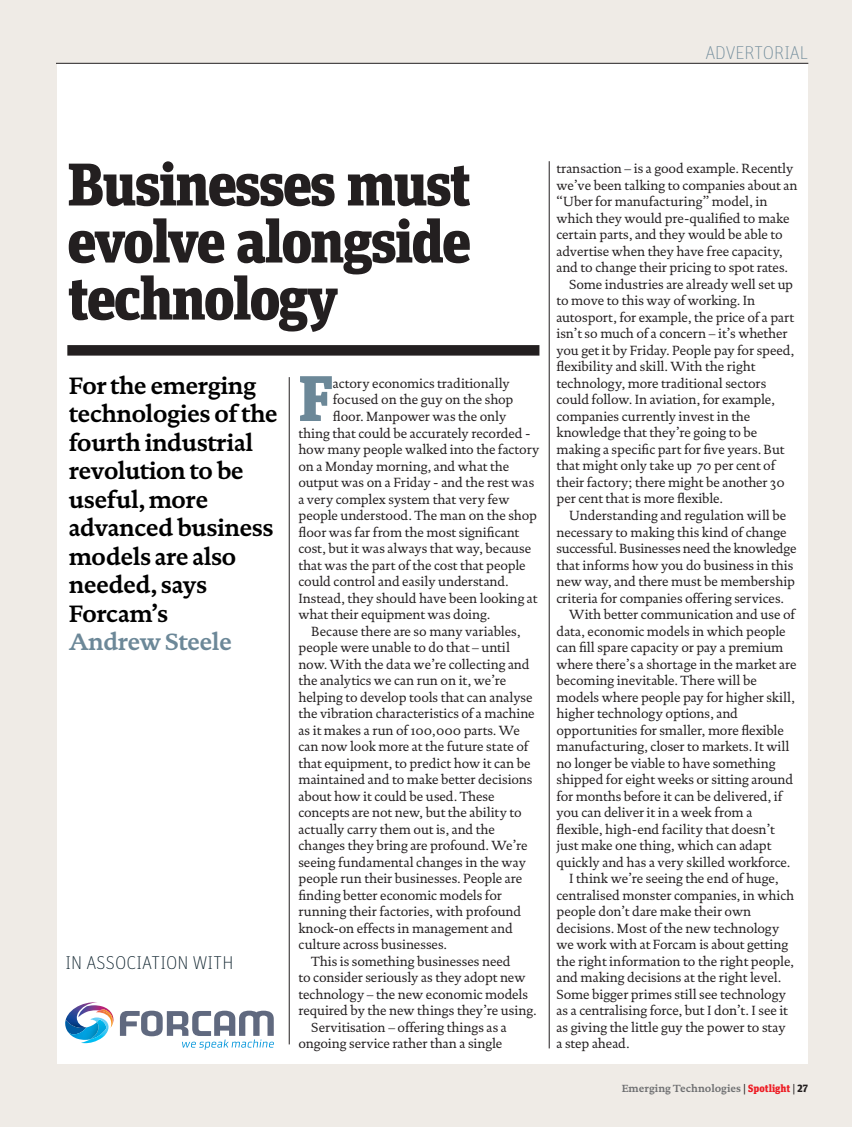
<style>
.page{position:relative;width:852px;height:1127px;background:#fff}
.page>*{position:absolute;margin:0;border:0;box-sizing:border-box;transform-origin:0 0}
.t1{font:900 64.2px "Unit Slab Pro";color:#6c8898}
.t2{font:900 60px/57px "Unit Slab Pro";letter-spacing:-.035em;color:#231f20;text-align:justify}
.t3{font:700 24px/28.5px "DTL Documenta ST";letter-spacing:-.025em;color:#000}
.t4{font:700 24px "DTL Documenta ST";letter-spacing:-.025em;color:#6c8898}
.t5{font:100 18.6px "Unit OT";letter-spacing:.005em;color:#001722}
.t6{font:100 18.6px "Unit OT";letter-spacing:-.005em;color:#6c8898}
.t7{font:13.5px "DTL Documenta ST";letter-spacing:-.005em;color:#231f20}
.t8{font:700 10.5px "DTL Documenta ST";color:#6d6e70}
.s1{font-weight:400;color:#231f20}
.s2{font-family:"Unit Slab Pro";font-weight:900;color:#ed1c24}
.s3{font-family:"Unit Slab Pro";font-weight:900;color:#231f20}
</style>
<div class="page">
<div style="left:0;top:0;width:852px;height:1126px;background:#efebe6"></div>
<div style="left:57px;top:63px;width:751px;height:1000px;background:#fff"></div>
<hr style="left:549px;top:161px;width:1px;height:887px;background:#231f20">
<div style="left:67px;top:345px;width:472px;height:10px;background:#231f20"></div>
<hr style="left:289px;top:377px;width:1px;height:667px;background:#231f20">
<hr style="left:56px;top:63px;width:752px;height:1px;background:#231f20">
<img style="left:81px;top:1002px;width:16px;height:3px">
<svg style="left:65px;top:1005px;width:209px;height:44px"></svg>
<img style="left:96px;top:1010px;width:17px;height:17px">
<h3 class="t6" style="left:705px;top:42px;width:104px">ADVERTORIAL</h3>
<h2 class="t2" style="left:67px;top:161px;width:405px">Businesses must evolve alongside technology</h2>
<p class="t7" style="left:556px;top:163px;width:238px">transaction – is a good example. Recently</p>
<p class="t7" style="left:556px;top:179px;width:242px">we’ve been talking to companies about an</p>
<p class="t7" style="left:556px;top:196px;width:212px">“Uber for manufacturing” model, in</p>
<p class="t7" style="left:556px;top:212px;width:235px">which they would pre-qualified to make</p>
<p class="t7" style="left:556px;top:229px;width:228px">certain parts, and they would be able to</p>
<p class="t7" style="left:556px;top:245px;width:228px">advertise when they have free capacity,</p>
<p class="t7" style="left:556px;top:262px;width:233px">and to change their pricing to spot rates.</p>
<p class="t7" style="left:569px;top:278px;width:225px">Some industries are already well set up</p>
<p class="t7" style="left:556px;top:295px;width:200px">to move to this way of working. In</p>
<p class="t7" style="left:556px;top:311px;width:239px">autosport, for example, the price of a part</p>
<p class="t7" style="left:556px;top:328px;width:233px">isn’t so much of a concern – it’s whether</p>
<p class="t7" style="left:556px;top:344px;width:239px">you get it by Friday. People pay for speed,</p>
<p class="t7" style="left:556px;top:361px;width:201px">flexibility and skill. With the right</p>
<p class="t7" style="left:556px;top:377px;width:211px">technology, more traditional sectors</p>
<p class="t7" style="left:556px;top:394px;width:220px">could follow. In aviation, for example,</p>
<p class="t7" style="left:556px;top:410px;width:195px">companies currently invest in the</p>
<p class="t7" style="left:556px;top:427px;width:202px">knowledge that they’re going to be</p>
<p class="t7" style="left:556px;top:443px;width:229px">making a specific part for five years. But</p>
<p class="t7" style="left:556px;top:460px;width:220px">that might only take up 70 per cent of</p>
<p class="t7" style="left:556px;top:476px;width:230px">their factory; there might be another 30</p>
<p class="t7" style="left:556px;top:493px;width:168px">per cent that is more flexible.</p>
<p class="t7" style="left:569px;top:509px;width:218px">Understanding and regulation will be</p>
<p class="t7" style="left:556px;top:526px;width:232px">necessary to making this kind of change</p>
<p class="t7" style="left:556px;top:542px;width:241px">successful. Businesses need the knowledge</p>
<p class="t7" style="left:556px;top:559px;width:238px">that informs how you do business in this</p>
<p class="t7" style="left:556px;top:575px;width:240px">new way, and there must be membership</p>
<p class="t7" style="left:556px;top:592px;width:229px">criteria for companies offering services.</p>
<p class="t7" style="left:569px;top:608px;width:227px">With better communication and use of</p>
<p class="t7" style="left:556px;top:625px;width:231px">data, economic models in which people</p>
<p class="t7" style="left:556px;top:641px;width:228px">can fill spare capacity or pay a premium</p>
<p class="t7" style="left:556px;top:658px;width:242px">where there’s a shortage in the market are</p>
<p class="t7" style="left:556px;top:674px;width:202px">becoming inevitable. There will be</p>
<p class="t7" style="left:556px;top:691px;width:240px">models where people pay for higher skill,</p>
<p class="t7" style="left:556px;top:707px;width:183px">higher technology options, and</p>
<p class="t7" style="left:556px;top:724px;width:229px">opportunities for smaller, more flexible</p>
<p class="t7" style="left:556px;top:740px;width:234px">manufacturing, closer to markets. It will</p>
<p class="t7" style="left:556px;top:757px;width:220px">no longer be viable to have something</p>
<p class="t7" style="left:556px;top:773px;width:238px">shipped for eight weeks or sitting around</p>
<p class="t7" style="left:556px;top:790px;width:227px">for months before it can be delivered, if</p>
<p class="t7" style="left:556px;top:806px;width:197px">you can deliver it in a week from a</p>
<p class="t7" style="left:556px;top:823px;width:220px">flexible, high-end facility that doesn’t</p>
<p class="t7" style="left:556px;top:839px;width:216px">just make one thing, which can adapt</p>
<p class="t7" style="left:556px;top:856px;width:235px">quickly and has a very skilled workforce.</p>
<p class="t7" style="left:569px;top:872px;width:211px">I think we’re seeing the end of huge,</p>
<p class="t7" style="left:556px;top:889px;width:239px">centralised monster companies, in which</p>
<p class="t7" style="left:556px;top:905px;width:196px">people don’t dare make their own</p>
<p class="t7" style="left:556px;top:922px;width:224px">decisions. Most of the new technology</p>
<p class="t7" style="left:556px;top:938px;width:233px">we work with at Forcam is about getting</p>
<p class="t7" style="left:556px;top:955px;width:239px">the right information to the right people,</p>
<p class="t7" style="left:556px;top:971px;width:226px">and making decisions at the right level.</p>
<p class="t7" style="left:556px;top:988px;width:231px">Some bigger primes still see technology</p>
<p class="t7" style="left:556px;top:1004px;width:233px">as a centralising force, but I don’t. I see it</p>
<p class="t7" style="left:556px;top:1021px;width:231px">as giving the little guy the power to stay</p>
<p class="t7" style="left:556px;top:1037px;width:74px">a step ahead.</p>
<h3 class="t3" style="left:69px;top:373px;width:211px">For the emerging technologies of the fourth industrial revolution to be useful, more advanced business models are also needed, says<br>Forcam’s</h3>
<h3 class="t4" style="left:69px;top:631px;width:165px">Andrew Steele</h3>
<h1 class="t1" style="left:298px;top:375px;width:36px">F</h1>
<p class="t7" style="left:333px;top:377px;width:178px">actory economics traditionally</p>
<p class="t7" style="left:333px;top:394px;width:182px">focused on the guy on the shop</p>
<p class="t7" style="left:333px;top:410px;width:175px">floor. Manpower was the only</p>
<p class="t7" style="left:298px;top:427px;width:234px">thing that could be accurately recorded -</p>
<p class="t7" style="left:298px;top:443px;width:242px">how many people walked into the factory</p>
<p class="t7" style="left:298px;top:460px;width:212px">on a Monday morning, and what the</p>
<p class="t7" style="left:298px;top:476px;width:237px">output was on a Friday - and the rest was</p>
<p class="t7" style="left:298px;top:493px;width:213px">a very complex system that very few</p>
<p class="t7" style="left:298px;top:509px;width:240px">people understood. The man on the shop</p>
<p class="t7" style="left:298px;top:526px;width:222px">floor was far from the most significant</p>
<p class="t7" style="left:298px;top:542px;width:234px">cost, but it was always that way, because</p>
<p class="t7" style="left:298px;top:559px;width:229px">that was the part of the cost that people</p>
<p class="t7" style="left:298px;top:575px;width:212px">could control and easily understand.</p>
<p class="t7" style="left:298px;top:592px;width:241px">Instead, they should have been looking at</p>
<p class="t7" style="left:298px;top:608px;width:193px">what their equipment was doing.</p>
<p class="t7" style="left:311px;top:625px;width:211px">Because there are so many variables,</p>
<p class="t7" style="left:298px;top:641px;width:213px">people were unable to do that – until</p>
<p class="t7" style="left:298px;top:658px;width:233px">now. With the data we’re collecting and</p>
<p class="t7" style="left:298px;top:674px;width:209px">the analytics we can run on it, we’re</p>
<p class="t7" style="left:298px;top:691px;width:236px">helping to develop tools that can analyse</p>
<p class="t7" style="left:298px;top:707px;width:238px">the vibration characteristics of a machine</p>
<p class="t7" style="left:298px;top:724px;width:223px">as it makes a run of 100,000 parts. We</p>
<p class="t7" style="left:298px;top:740px;width:231px">can now look more at the future state of</p>
<p class="t7" style="left:298px;top:757px;width:233px">that equipment, to predict how it can be</p>
<p class="t7" style="left:298px;top:773px;width:235px">maintained and to make better decisions</p>
<p class="t7" style="left:298px;top:790px;width:198px">about how it could be used. These</p>
<p class="t7" style="left:298px;top:806px;width:225px">concepts are not new, but the ability to</p>
<p class="t7" style="left:298px;top:823px;width:198px">actually carry them out is, and the</p>
<p class="t7" style="left:298px;top:839px;width:231px">changes they bring are profound. We’re</p>
<p class="t7" style="left:298px;top:856px;width:229px">seeing fundamental changes in the way</p>
<p class="t7" style="left:298px;top:872px;width:225px">people run their businesses. People are</p>
<p class="t7" style="left:298px;top:889px;width:205px">finding better economic models for</p>
<p class="t7" style="left:298px;top:905px;width:224px">running their factories, with profound</p>
<p class="t7" style="left:298px;top:922px;width:216px">knock-on effects in management and</p>
<p class="t7" style="left:298px;top:938px;width:150px">culture across businesses.</p>
<p class="t7" style="left:311px;top:955px;width:201px">This is something businesses need</p>
<p class="t7" style="left:298px;top:971px;width:229px">to consider seriously as they adopt new</p>
<p class="t7" style="left:298px;top:988px;width:231px">technology – the new economic models</p>
<p class="t7" style="left:298px;top:1004px;width:239px">required by the new things they’re using.</p>
<p class="t7" style="left:311px;top:1021px;width:197px">Servitisation – offering things as a</p>
<p class="t7" style="left:298px;top:1037px;width:205px">ongoing service rather than a single</p>
<h3 class="t5" style="left:65px;top:951px;width:169px">IN ASSOCIATION WITH</h3>
<p class="t8" style="left:622px;top:1083px;width:188px">Emerging Technologies <span class="s1">|</span> <span class="s2">Spotlight</span> <span class="s1">|</span> <span class="s3">27</span></p>
</div>
